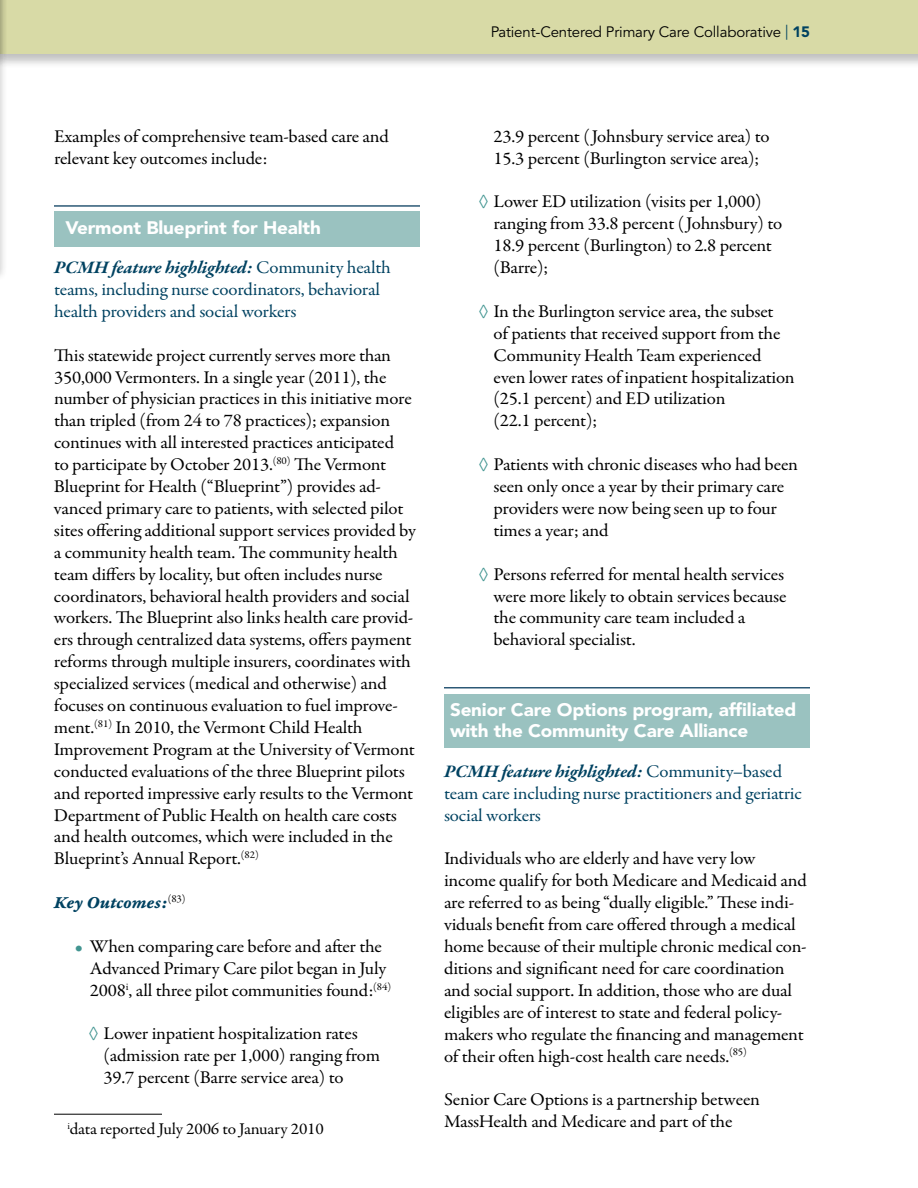
<style>
.page{position:relative;width:918px;height:1188px;background:#fff}
.page>*{position:absolute;margin:0;border:0;box-sizing:border-box;transform-origin:0 0}
.t1{font:18px/21.9px "Garamond Premr Pro";letter-spacing:-.01em;color:#000;scale:1.05 1}
.t2{font:18px/21.9px "Garamond Premr Pro";letter-spacing:-.015em;color:#004261;scale:1.05 1}
.t3{font:900 18px/21.9px "Avenir LT Std";letter-spacing:-.01em;color:#fff;scale:1.05 1}
.t4{font:18px "Garamond Premr Pro Bd It Capt";letter-spacing:-.005em;color:#004261;scale:1.05 1}
.t5{font:16.5px "Garamond Premr Pro";letter-spacing:-.01em;color:#000;scale:1.05 1}
.t6{font:15px "Avenir LT Std";letter-spacing:-.01em;color:#000}
.s1{color:#004261}
.s2{font-weight:900;color:#004261}
.s3{font-weight:700;font-style:italic}
.s4{color:#429591}
</style>
<div class="page">
<div style="left:0;top:0;width:918px;height:68px;background:#000;opacity:.25"></div>
<div style="left:0;top:0;width:918px;height:54px;background:#d8daa6"></div>
<div style="left:0;top:0;width:8px;height:283px;background:#000;opacity:.25"></div>
<div style="left:0;top:0;width:8px;height:68px;background:#000;opacity:.25"></div>
<div style="left:54px;top:211px;width:366px;height:36px;background:#9ac2c0"></div>
<div style="left:444px;top:694px;width:366px;height:54px;background:#9ac2c0"></div>
<hr style="left:54px;top:205px;width:366px;height:2px;background:#2c5976">
<hr style="left:54px;top:1114px;width:108px;height:1px;background:#000">
<hr style="left:444px;top:687px;width:366px;height:1px;background:#2c5976">
<p class="t6" style="left:491px;top:23px;width:321px">Patient-Centered Primary Care Collaborative <span class="s1">|</span> <span class="s2">15</span></p>
<p class="t1" style="left:54px;top:125px;width:320px">Examples of comprehensive team-based care and relevant key outcomes include:</p>
<p class="t3" style="left:65px;top:216px;width:245px">Vermont Blueprint for Health</p>
<p class="t2" style="left:54px;top:257px;width:322px"><span class="s3">PCMH feature highlighted:</span> Community health teams, including nurse coordinators, behavioral health providers and social workers</p>
<p class="t1" style="left:54px;top:344px;width:346px">This statewide project currently serves more than 350,000 Vermonters. In a single year (2011), the number of physician practices in this initiative more than tripled (from 24 to 78 practices); expansion continues with all interested practices anticipated<br>to participate by October 2013.<sup>(80)</sup> The Vermont Blueprint for Health (“Blueprint”) provides ad&shy;vanced primary care to patients, with selected pilot sites offering additional support services provided by a community health team. The community health team differs by locality, but often includes nurse coordinators, behavioral health providers and social workers. The Blueprint also links health care provid&shy;ers through centralized data systems, offers payment reforms through multiple insurers, coordinates with specialized services (medical and otherwise) and focuses on continuous evaluation to fuel improve&shy;ment.<sup>(81)</sup> In 2010, the Vermont Child Health Improvement Program at the University of Vermont conducted evaluations of the three Blueprint pilots and reported impressive early results to the Vermont Department of Public Health on health care costs and health outcomes, which were included in the Blueprint’s Annual Report.<sup>(82)</sup></p>
<p class="t4" style="left:54px;top:892px;width:127px">Key Outcomes:<sup>(83)</sup></p>
<p class="t1" style="left:90px;top:936px;width:288px;text-indent:-15px"><span class="s4">•</span> When comparing care before and after the<br>Advanced Primary Care pilot began in July<br>2008<sup>i</sup>, all three pilot communities found:<sup>(84)</sup></p>
<p class="t1" style="left:104px;top:1023px;width:265px;text-indent:-15px"><span class="s4">◊</span> Lower inpatient hospitalization rates (admission rate per 1,000) ranging from<br>39.7 percent (Barre service area) to</p>
<p class="t5" style="left:67px;top:1119px;width:246px"><sup>i</sup>data reported July 2006 to January 2010</p>
<p class="t1" style="left:494px;top:125px;width:265px">23.9 percent (Johnsbury service area) to<br>15.3 percent (Burlington service area);</p>
<p class="t1" style="left:494px;top:191px;width:277px;text-indent:-15px"><span class="s4">◊</span> Lower ED utilization (visits per 1,000) ranging from 33.8 percent (Johnsbury) to 18.9 percent (Burlington) to 2.8 percent (Barre);</p>
<p class="t1" style="left:494px;top:301px;width:288px;text-indent:-15px"><span class="s4">◊</span> In the Burlington service area, the subset<br>of patients that received support from the Community Health Team experienced even lower rates of inpatient hospitalization (25.1 percent) and ED utilization<br>(22.1 percent);</p>
<p class="t1" style="left:494px;top:454px;width:292px;text-indent:-15px"><span class="s4">◊</span> Patients with chronic diseases who had been seen only once a year by their primary care providers were now being seen up to four times a year; and</p>
<p class="t1" style="left:494px;top:563px;width:281px;text-indent:-15px"><span class="s4">◊</span> Persons referred for mental health services were more likely to obtain services because the community care team included a behavioral specialist.</p>
<p class="t3" style="left:450px;top:698px;width:331px">Senior Care Options program, affiliated with the Community Care Alliance</p>
<p class="t2" style="left:444px;top:761px;width:342px"><span class="s3">PCMH feature highlighted:</span> Community–based team care including nurse practitioners and geriatric social workers</p>
<p class="t1" style="left:444px;top:848px;width:347px">Individuals who are elderly and have very low income qualify for both Medicare and Medicaid and are referred to as being “dually eligible.” These indi&shy;viduals benefit from care offered through a medical home because of their multiple chronic medical con&shy;ditions and significant need for care coordination and social support. In addition, those who are dual eligibles are of interest to state and federal policy&shy;makers who regulate the financing and management of their often high-cost health care needs.<sup>(85)</sup></p>
<p class="t1" style="left:444px;top:1089px;width:302px">Senior Care Options is a partnership between<br>MassHealth and Medicare and part of the</p>
</div>
